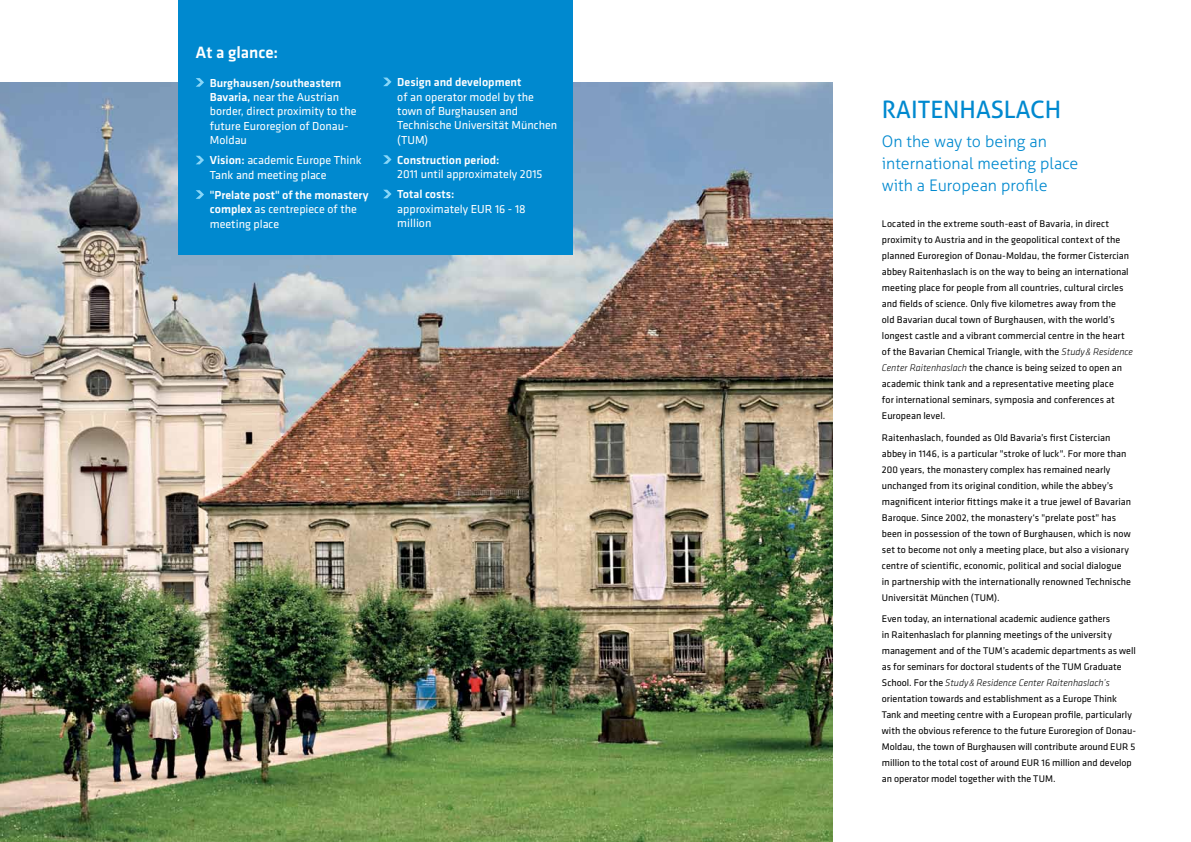
<style>
.page{position:relative;width:1191px;height:842px;background:#fff}
.page>*{position:absolute;margin:0;border:0;box-sizing:border-box;transform-origin:0 0}
.t1{font:24px "Aller";color:#0089cf}
.t2{font:500 17px "Klavika Basic";color:#fff}
.t3{font:300 16px/22px "Aller";color:#0089cf}
.t4{font:12px/14.4px "Klavika Basic";color:#fff}
.t5{font:500 12px/14.4px "Klavika Basic";color:#fff}
.t6{font:10px/16px "Klavika Basic";color:#000}
.s1{font-weight:500}
.s2{font-weight:400}
.s3{font-weight:300;font-style:italic}
.s4{font-family:"Letter Gothic Std";font-style:italic;font-size:9px}
</style>
<div class="page">
<img style="left:0;top:82px;width:832px;height:760px">
<div style="left:179px;top:0;width:394px;height:255px;background:#0089cf"></div>
<svg style="left:196px;top:78px;width:8px;height:9px"></svg>
<svg style="left:196px;top:156px;width:8px;height:8px"></svg>
<svg style="left:196px;top:190px;width:8px;height:9px"></svg>
<svg style="left:383px;top:78px;width:8px;height:8px"></svg>
<svg style="left:383px;top:155px;width:8px;height:9px"></svg>
<svg style="left:383px;top:190px;width:8px;height:8px"></svg>
<h2 class="t2" style="left:196px;top:41px;width:84px">At a glance:</h2>
<p class="t4" style="left:210px;top:75px;width:148px"><span class="s1">Burghausen/southeastern<br>Bavaria,</span> near the Austrian border, direct proximity to the future Euroregion of Donau-<br>Moldau</p>
<p class="t4" style="left:210px;top:153px;width:153px"><span class="s1">Vision:</span> academic Europe Think<br>Tank and meeting place</p>
<p class="t5" style="left:210px;top:187px;width:160px">"Prelate post" of the monastery complex <span class="s2">as centrepiece of the meeting place</span></p>
<p class="t5" style="left:397px;top:75px;width:125px">Design and development</p>
<p class="t4" style="left:397px;top:89px;width:161px">of an operator model by the town of Burghausen and<br>Technische Universität München (TUM)</p>
<p class="t5" style="left:397px;top:152px;width:104px">Construction period:</p>
<p class="t4" style="left:397px;top:167px;width:147px">2011 until approximately 2015</p>
<p class="t5" style="left:397px;top:187px;width:59px">Total costs:</p>
<p class="t4" style="left:397px;top:201px;width:130px">approximately EUR 16 - 18 million</p>
<h1 class="t1" style="left:882px;top:95px;width:181px">RAITENHASLACH</h1>
<h3 class="t3" style="left:882px;top:130px;width:198px">On the way to being an international meeting place with a European profile</h3>
<p class="t6" style="left:882px;top:215px;width:252px">Located in the extreme south-east of Bavaria, in direct proximity to Austria and in the geopolitical context of the planned Euroregion of Donau-Moldau, the former Cistercian abbey Raitenhaslach is on the way to being an international meeting place for people from all countries, cultural circles and fields of science. Only five kilometres away from the<br>old Bavarian ducal town of Burghausen, with the world’s longest castle and a vibrant commercial centre in the heart of the Bavarian Chemical Triangle, with the <span class="s3">Study</span><span class="s4">&amp;</span> <span class="s3">Residence Center Raitenhaslach</span> the chance is being seized to open an academic think tank and a representative meeting place<br>for international seminars, symposia and conferences at European level.</p>
<p class="t6" style="left:882px;top:429px;width:251px">Raitenhaslach, founded as Old Bavaria’s first Cistercian abbey in 1146, is a particular "stroke of luck". For more than 200 years, the monastery complex has remained nearly unchanged from its original condition, while the abbey’s magnificent interior fittings make it a true jewel of Bavarian Baroque. Since 2002, the monastery‘s "prelate post" has been in possession of the town of Burghausen, which is now set to become not only a meeting place, but also a visionary centre of scientific, economic, political and social dialogue in partnership with the internationally renowned Technische Universität München (TUM).</p>
<p class="t6" style="left:882px;top:611px;width:256px">Even today, an international academic audience gathers<br>in Raitenhaslach for planning meetings of the university management and of the TUM’s academic departments as well as for seminars for doctoral students of the TUM Graduate School. For the <span class="s3">Study</span><span class="s4">&amp;</span> <span class="s3">Residence Center Raitenhaslach’s </span>orientation towards and establishment as a Europe Think Tank and meeting centre with a European profile, particularly with the obvious reference to the future Euroregion of Donau-Moldau, the town of Burghausen will contribute around EUR 5 million to the total cost of around EUR 16 million and develop an operator model together with the TUM.</p>
</div>
